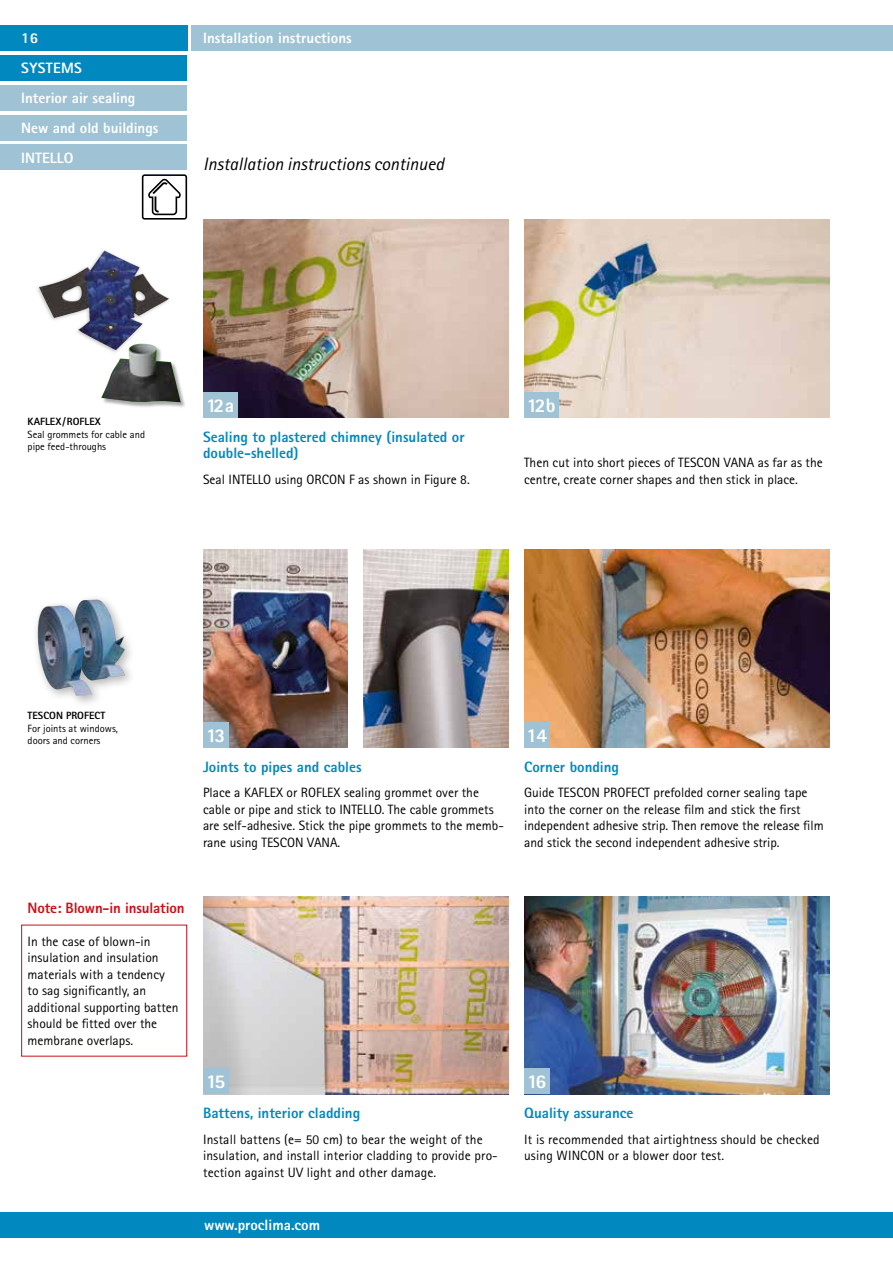
<style>
.page{position:relative;width:893px;height:1263px;background:#fff}
.page>*{position:absolute;margin:0;border:0;box-sizing:border-box;transform-origin:0 0}
.t1{font:800 19.5px "Rotis Sans Serif Pro";letter-spacing:-.125em;color:#fff}
.t2{font:italic 18px "Rotis Sans Serif Pro";color:#000}
.t3{font:800 15px/16.5px "Rotis Sans Serif Pro";color:#0088bf}
.t4{font:800 15px/29.7px "Rotis Sans Serif Pro";color:#fff}
.t5{font:800 15px "Rotis Sans Serif Pro";letter-spacing:-.01em;color:#cb0f16}
.t6{font:800 15px "Rotis Sans Serif Pro";letter-spacing:.02em;color:#fff}
.t7{font:13.5px/16.5px "Rotis Sans Serif Pro";color:#000}
.t8{font:10.5px/12.6px "Rotis Sans Serif Pro";color:#000}
.t9{font:800 10.5px "Rotis Sans Serif Pro";color:#000}
</style>
<div class="page">
<div style="left:0;top:1212px;width:893px;height:25px;background:#0088bf"></div>
<div style="left:0;top:55px;width:187px;height:26px;background:#0088bf"></div>
<div style="left:0;top:26px;width:187px;height:25px;background:#0088bf"></div>
<div style="left:0;top:85px;width:187px;height:26px;background:#9fc3d5"></div>
<div style="left:0;top:115px;width:187px;height:25px;background:#9fc3d5"></div>
<div style="left:0;top:145px;width:187px;height:25px;background:#9fc3d5"></div>
<svg style="left:142px;top:174px;width:45px;height:46px"></svg>
<img style="left:203px;top:550px;width:145px;height:198px">
<img style="left:364px;top:550px;width:144px;height:198px">
<img style="left:203px;top:896px;width:305px;height:198px">
<img style="left:524px;top:896px;width:305px;height:198px">
<img style="left:524px;top:550px;width:305px;height:198px">
<img style="left:39px;top:251px;width:130px;height:95px">
<div style="left:102px;top:344px;width:84px;height:64px;background:#000;opacity:.35"></div>
<img style="left:101px;top:344px;width:80px;height:58px">
<img style="left:203px;top:220px;width:305px;height:198px">
<img style="left:524px;top:220px;width:305px;height:198px">
<div style="left:21px;top:925px;width:166px;height:131px;border:1px solid #cb0f16"></div>
<div style="left:68px;top:594px;width:69px;height:98px;background:#000;opacity:.3"></div>
<img style="left:104px;top:599px;width:21px;height:83px">
<div style="left:32px;top:599px;width:72px;height:109px;background:#000;opacity:.3"></div>
<img style="left:36px;top:605px;width:57px;height:91px">
<div style="left:524px;top:722px;width:26px;height:26px;background:#9fc3d5"></div>
<div style="left:203px;top:392px;width:34px;height:26px;background:#9fc3d5"></div>
<div style="left:524px;top:392px;width:34px;height:26px;background:#9fc3d5"></div>
<div style="left:203px;top:722px;width:26px;height:26px;background:#9fc3d5"></div>
<div style="left:203px;top:1069px;width:26px;height:25px;background:#9fc3d5"></div>
<div style="left:524px;top:1069px;width:26px;height:25px;background:#9fc3d5"></div>
<div style="left:191px;top:26px;width:702px;height:25px;background:#9fc3d5"></div>
<p class="t4" style="left:21px;top:23px;width:18px">16</p>
<p class="t6" style="left:21px;top:59px;width:62px">SYSTEMS</p>
<p class="t4" style="left:21px;top:83px;width:139px">Interior air sealing<br>New and old buildings<br>INTELLO</p>
<p class="t4" style="left:203px;top:23px;width:150px">Installation instructions</p>
<h2 class="t2" style="left:203px;top:153px;width:242px">Installation instructions continued</h2>
<h1 class="t1" style="left:206px;top:393px;width:30px">12a</h1>
<h1 class="t1" style="left:527px;top:393px;width:30px">12b</h1>
<p class="t9" style="left:28px;top:415px;width:75px">KAFLEX/ROFLEX</p>
<p class="t8" style="left:28px;top:428px;width:119px">Seal grommets for cable and pipe feed-throughs</p>
<p class="t3" style="left:203px;top:428px;width:263px">Sealing to plastered chimney (insulated or double-shelled)</p>
<p class="t7" style="left:203px;top:471px;width:268px">Seal INTELLO using ORCON F as shown in Figure 8.</p>
<p class="t7" style="left:524px;top:454px;width:300px">Then cut into short pieces of TESCON VANA as far as the centre, create corner shapes and then stick in place.</p>
<p class="t9" style="left:28px;top:709px;width:79px">TESCON PROFECT</p>
<p class="t8" style="left:28px;top:722px;width:92px">For joints at windows, doors and corners</p>
<h1 class="t1" style="left:526px;top:723px;width:22px">14</h1>
<h1 class="t1" style="left:206px;top:723px;width:21px">13</h1>
<p class="t3" style="left:203px;top:758px;width:160px">Joints to pipes and cables</p>
<p class="t7" style="left:203px;top:784px;width:302px">Place a KAFLEX or ROFLEX sealing grommet over the cable or pipe and stick to INTELLO. The cable grommets are self-adhesive. Stick the pipe grommets to the memb&shy;rane using TESCON VANA.</p>
<p class="t3" style="left:524px;top:758px;width:97px">Corner bonding</p>
<p class="t7" style="left:524px;top:784px;width:301px">Guide TESCON PROFECT prefolded corner sealing tape into the corner on the release film and stick the first independent adhesive strip. Then remove the release film and stick the second independent adhesive strip.</p>
<p class="t5" style="left:28px;top:898px;width:158px">Note: Blown-in insulation</p>
<p class="t7" style="left:28px;top:933px;width:152px">In the case of blown-in insulation and insulation materials with a tendency to sag significantly, an additional supporting batten should be fitted over the membrane overlaps.</p>
<h1 class="t1" style="left:206px;top:1069px;width:21px">15</h1>
<h1 class="t1" style="left:527px;top:1069px;width:21px">16</h1>
<p class="t3" style="left:203px;top:1105px;width:159px">Battens, interior cladding</p>
<p class="t7" style="left:203px;top:1131px;width:296px">Install battens (e= 50 cm) to bear the weight of the insulation, and install interior cladding to provide pro&shy;tection against UV light and other damage.</p>
<p class="t4" style="left:204px;top:1210px;width:118px">www.proclima.com</p>
<p class="t3" style="left:524px;top:1105px;width:111px">Quality assurance</p>
<p class="t7" style="left:524px;top:1131px;width:297px">It is recommended that airtightness should be checked using WINCON or a blower door test.</p>
</div>
